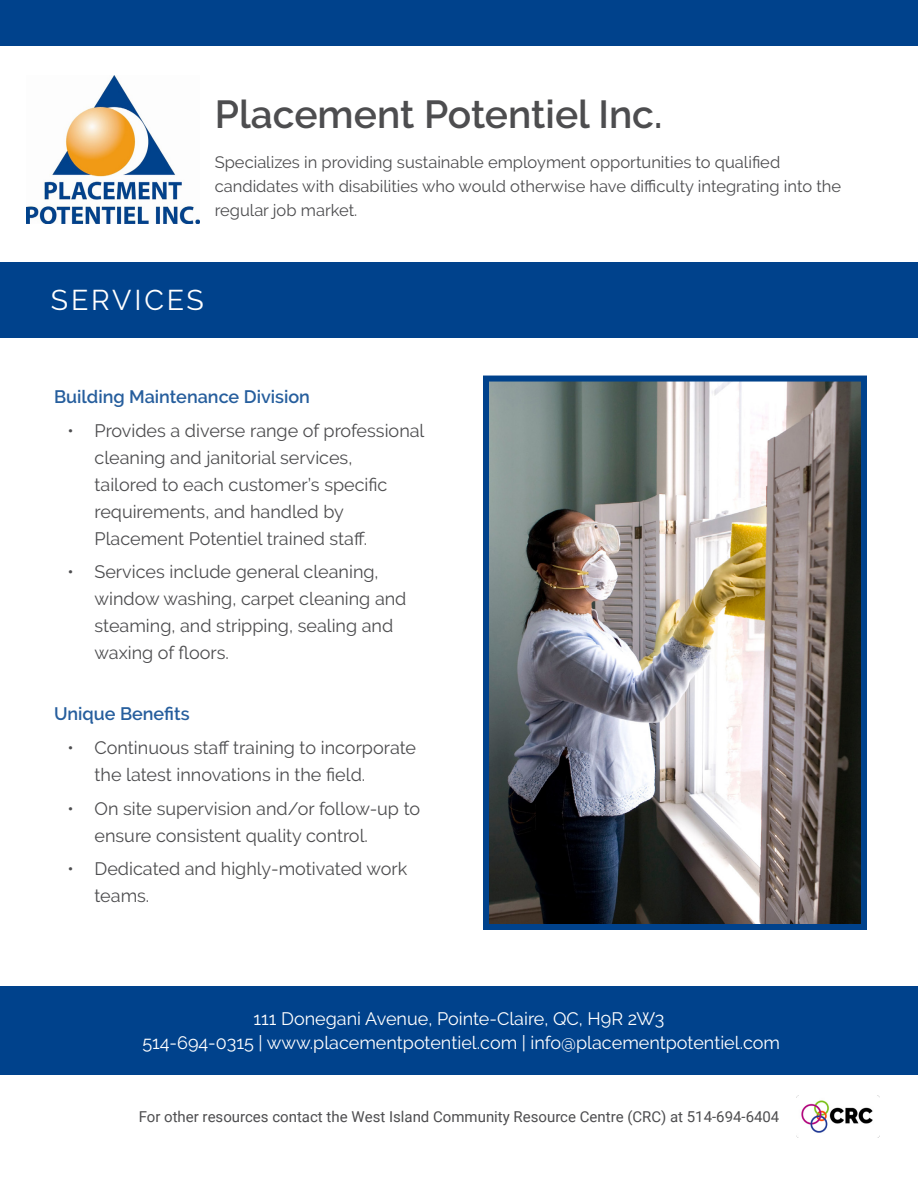
<style>
.page{position:relative;width:918px;height:1188px;background:#fff}
.page>*{position:absolute;margin:0;border:0;box-sizing:border-box;transform-origin:0 0}
.t1{font:600 39px "Raleway";color:#4d4d4f}
.t2{font:28.5px "Raleway";letter-spacing:.1em;color:#fff}
.t3{font:18px/27px "Raleway";color:#4d4d4f}
.t4{font:18px/24px "Raleway";color:#fff;text-align:center}
.t5{font:600 18px "Raleway";color:#265e9d}
.t6{font:16.5px/24px "Raleway";color:#4d4d4f}
.t7{font:15px "Roboto";color:#4d4d4f}
</style>
<div class="page">
<div style="left:0;top:987px;width:918px;height:88px;background:#00428c"></div>
<img style="left:26px;top:76px;width:174px;height:147px">
<div style="left:0;top:0;width:918px;height:45px;background:#00428c"></div>
<div style="left:0;top:262px;width:918px;height:76px;background:#00428c"></div>
<img style="left:796px;top:1096px;width:84px;height:42px">
<img style="left:490px;top:383px;width:370px;height:540px">
<div style="left:483px;top:376px;width:384px;height:554px;border:6px solid #00428c"></div>
<h1 class="t1" style="left:215px;top:92px;width:449px">Placement Potentiel Inc.</h1>
<p class="t6" style="left:215px;top:150px;width:628px">Specializes in providing sustainable employment opportunities to qualified candidates with disabilities who would otherwise have difficulty integrating into the regular job market.</p>
<h2 class="t2" style="left:51px;top:284px;width:154px">SERVICES</h2>
<p class="t5" style="left:54px;top:386px;width:258px">Building Maintenance Division</p>
<p class="t3" style="left:94px;top:417px;width:332px;text-indent:-27px">• Provides a diverse range of professional cleaning and janitorial services,<br>tailored to each customer’s specific requirements, and handled by Placement Potentiel trained staff.</p>
<p class="t3" style="left:94px;top:559px;width:314px;text-indent:-27px">• Services include general cleaning, window washing, carpet cleaning and steaming, and stripping, sealing and waxing of floors.</p>
<p class="t5" style="left:54px;top:704px;width:137px">Unique Benefits</p>
<p class="t3" style="left:94px;top:734px;width:323px;text-indent:-27px">• Continuous staff training to incorporate the latest innovations in the field.</p>
<p class="t3" style="left:94px;top:795px;width:327px;text-indent:-27px">• On site supervision and/or follow-up to ensure consistent quality control.</p>
<p class="t3" style="left:94px;top:856px;width:314px;text-indent:-27px">• Dedicated and highly-motivated work teams.</p>
<p class="t4" style="left:142px;top:1007px;width:639px">111 Donegani Avenue, Pointe-Claire, QC, H9R 2W3<br>514-694-0315 | www.placementpotentiel.com | info@placementpotentiel.com</p>
<p class="t7" style="left:139px;top:1106px;width:642px">For other resources contact the West Island Community Resource Centre (CRC) at 514-694-6404</p>
</div>
